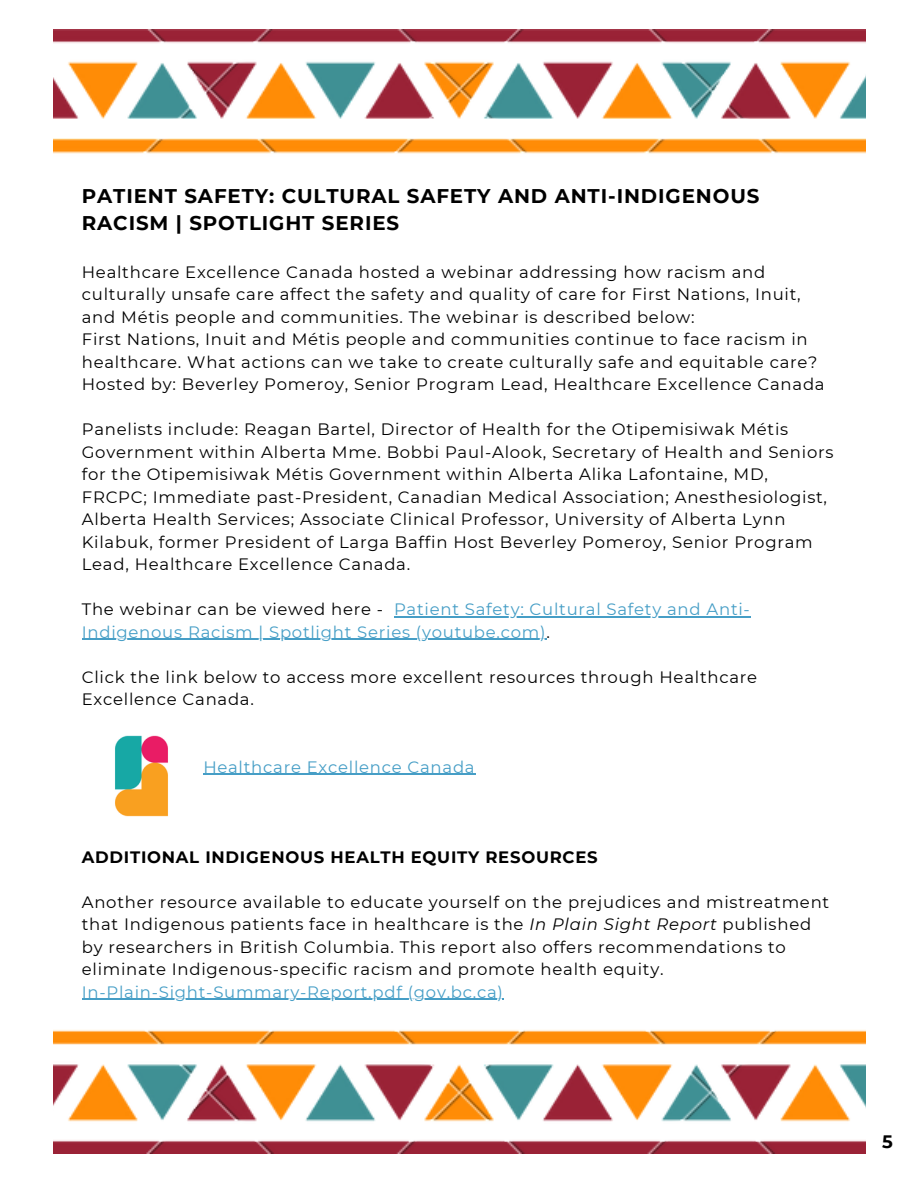
<style>
.page{position:relative;width:918px;height:1188px;background:#fff}
.page>*{position:absolute;margin:0;border:0;box-sizing:border-box;transform-origin:0 0}
.t1{font:700 19.8px/27px "Montserrat";letter-spacing:.045em;color:#000}
.t2{font:700 18px "Montserrat";color:#000}
.t3{font:16.5px/22.5px "Montserrat";letter-spacing:.045em;color:#000}
.t4{font:16.5px/22.5px "Montserrat";letter-spacing:.045em;color:#469ec6}
.t5{font:700 16.5px "Montserrat";letter-spacing:.045em;color:#000}
.s1{color:#000}
.s2{font-style:italic}
</style>
<div class="page">
<img style="left:53px;top:30px;width:812px;height:1124px">
<p class="t1" style="left:82px;top:183px;width:679px">PATIENT SAFETY: CULTURAL SAFETY AND ANTI-INDIGENOUS<br>RACISM | SPOTLIGHT SERIES</p>
<p class="t3" style="left:82px;top:261px;width:744px">Healthcare Excellence Canada hosted a webinar addressing how racism and culturally unsafe care affect the safety and quality of care for First Nations, Inuit, and Métis people and communities. The webinar is described below:<br>First Nations, Inuit and Métis people and communities continue to face racism in healthcare. What actions can we take to create culturally safe and equitable care?<br>Hosted by: Beverley Pomeroy, Senior Program Lead, Healthcare Excellence Canada</p>
<p class="t3" style="left:82px;top:418px;width:753px">Panelists include: Reagan Bartel, Director of Health for the Otipemisiwak Métis Government within Alberta Mme. Bobbi Paul-Alook, Secretary of Health and Seniors for the Otipemisiwak Métis Government within Alberta Alika Lafontaine, MD, FRCPC; Immediate past-President, Canadian Medical Association; Anesthesiologist, Alberta Health Services; Associate Clinical Professor, University of Alberta Lynn Kilabuk, former President of Larga Baffin Host Beverley Pomeroy, Senior Program Lead, Healthcare Excellence Canada.</p>
<p class="t4" style="left:82px;top:598px;width:670px"><span class="s1">The webinar can be viewed here -</span> Patient Safety: Cultural Safety and Anti-<br>Indigenous Racism | Spotlight Series (youtube.com)<span class="s1">.</span></p>
<p class="t3" style="left:82px;top:666px;width:677px">Click the link below to access more excellent resources through Healthcare<br>Excellence Canada.</p>
<p class="t4" style="left:203px;top:756px;width:273px">Healthcare Excellence Canada</p>
<p class="t5" style="left:82px;top:847px;width:517px">ADDITIONAL INDIGENOUS HEALTH EQUITY RESOURCES</p>
<p class="t3" style="left:82px;top:891px;width:749px">Another resource available to educate yourself on the prejudices and mistreatment that Indigenous patients face in healthcare is the <span class="s2">In Plain Sight Report</span> published by researchers in British Columbia. This report also offers recommendations to eliminate Indigenous-specific racism and promote health equity.</p>
<p class="t4" style="left:82px;top:981px;width:423px">In-Plain-Sight-Summary-Report.pdf (gov.bc.ca)</p>
<p class="t2" style="left:882px;top:1131px;width:12px">5</p>
</div>
